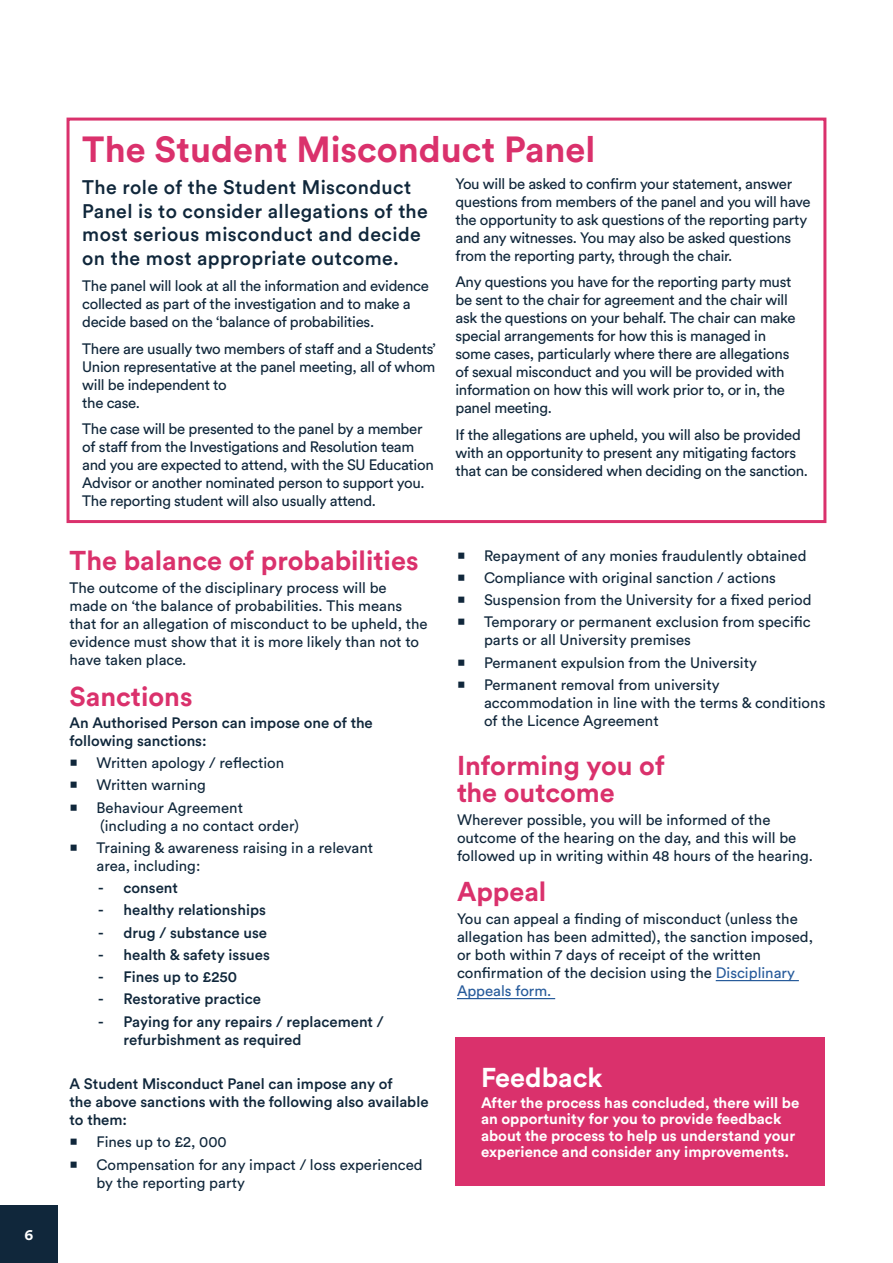
<style>
.page{position:relative;width:893px;height:1263px;background:#fff}
.page>*{position:absolute;margin:0;border:0;box-sizing:border-box;transform-origin:0 0}
.t1{font:700 36px "Circular Pro";color:#da316c}
.t2{font:700 27px/27px "Circular Pro";color:#da316c}
.t3{font:700 27px "Circular Pro";color:#fff}
.t4{font:500 19.5px/23.4px "Circular Pro";letter-spacing:.02em;color:#10273b}
.t5{font:15px/18px "Circular Pro";letter-spacing:-.02em;color:#10273b}
.t6{font:15px/18px "Circular Pro";color:#10273b}
.t7{font:500 15px/18px "Circular Pro";color:#10273b}
.t8{font:700 15px/16.5px "Circular Pro";color:#fff}
.s1{font-family:"Minion Pro";font-size:21px}
.s2{color:#275b9b}
</style>
<div class="page">
<div style="left:0;top:1205px;width:57px;height:58px;background:#10273b"></div>
<div style="left:67px;top:118px;width:759px;height:405px;border:3px solid #da316c"></div>
<hr style="left:716px;top:980px;width:83px;height:1px;background:#275b9b">
<hr style="left:457px;top:998px;width:98px;height:1px;background:#275b9b">
<div style="left:455px;top:1037px;width:370px;height:149px;background:#da316c"></div>
<p class="t8" style="left:24px;top:1226px;width:10px">6</p>
<h1 class="t1" style="left:82px;top:125px;width:515px">The Student Misconduct Panel</h1>
<h3 class="t4" style="left:82px;top:175px;width:347px">The role of the Student Misconduct Panel is to consider allegations of the most serious misconduct and decide on the most appropriate outcome.</h3>
<p class="t5" style="left:82px;top:276px;width:348px">The panel will look at all the information and evidence collected as part of the investigation and to make a decide based on the ‘balance of probabilities.</p>
<p class="t5" style="left:82px;top:339px;width:355px">There are usually two members of staff and a Students’ Union representative at the panel meeting, all of whom will be independent to<br>the case.</p>
<p class="t5" style="left:82px;top:419px;width:353px">The case will be presented to the panel by a member of staff from the Investigations and Resolution team and you are expected to attend, with the SU Education Advisor or another nominated person to support you.<br>The reporting student will also usually attend.</p>
<p class="t5" style="left:455px;top:174px;width:357px">You will be asked to confirm your statement, answer questions from members of the panel and you will have the opportunity to ask questions of the reporting party and any witnesses. You may also be asked questions from the reporting party, through the chair.</p>
<p class="t5" style="left:455px;top:273px;width:341px">Any questions you have for the reporting party must be sent to the chair for agreement and the chair will ask the questions on your behalf. The chair can make special arrangements for how this is managed in some cases, particularly where there are allegations of sexual misconduct and you will be provided with information on how this will work prior to, or in, the panel meeting.</p>
<p class="t5" style="left:455px;top:425px;width:354px">If the allegations are upheld, you will also be provided with an opportunity to present any mitigating factors that can be considered when deciding on the sanction.</p>
<h2 class="t2" style="left:70px;top:546px;width:350px">The balance of probabilities</h2>
<p class="t6" style="left:70px;top:578px;width:360px">The outcome of the disciplinary process will be made on ‘the balance of probabilities. This means that for an allegation of misconduct to be upheld, the evidence must show that it is more likely than not to have taken place.</p>
<h2 class="t2" style="left:70px;top:681px;width:124px">Sanctions</h2>
<p class="t7" style="left:70px;top:713px;width:305px">An Authorised Person can impose one of the following sanctions:</p>
<p class="t6" style="left:70px;top:753px;width:216px"><span class="s1">■</span> Written apology / reflection</p>
<p class="t6" style="left:70px;top:775px;width:138px"><span class="s1">■</span> Written warning</p>
<p class="t6" style="left:100px;top:798px;width:200px;text-indent:-31px"><span class="s1">■</span> Behaviour Agreement (including a no contact order)</p>
<p class="t6" style="left:97px;top:838px;width:278px;text-indent:-27px"><span class="s1">■</span> Training &amp; awareness raising in a relevant area, including:</p>
<p class="t7" style="left:98px;top:878px;width:81px">- consent</p>
<p class="t7" style="left:98px;top:900px;width:169px">- healthy relationships</p>
<p class="t7" style="left:98px;top:923px;width:171px">- drug / substance use</p>
<p class="t7" style="left:98px;top:945px;width:173px">- health &amp; safety issues</p>
<p class="t7" style="left:98px;top:967px;width:140px">- Fines up to £250</p>
<p class="t7" style="left:98px;top:989px;width:165px">- Restorative practice</p>
<p class="t7" style="left:124px;top:1012px;width:262px;text-indent:-26px">- Paying for any repairs / replacement / refurbishment as required</p>
<p class="t7" style="left:70px;top:1074px;width:361px">A Student Misconduct Panel can impose any of<br>the above sanctions with the following also available to them:</p>
<p class="t6" style="left:70px;top:1132px;width:159px"><span class="s1">■</span> Fines up to £2, 000</p>
<p class="t6" style="left:97px;top:1155px;width:328px;text-indent:-27px"><span class="s1">■</span> Compensation for any impact / loss experienced by the reporting party</p>
<p class="t6" style="left:457px;top:546px;width:351px"><span class="s1">■</span> Repayment of any monies fraudulently obtained</p>
<p class="t6" style="left:457px;top:568px;width:320px"><span class="s1">■</span> Compliance with original sanction / actions</p>
<p class="t6" style="left:457px;top:590px;width:356px"><span class="s1">■</span> Suspension from the University for a fixed period</p>
<p class="t6" style="left:484px;top:612px;width:328px;text-indent:-27px"><span class="s1">■</span> Temporary or permanent exclusion from specific parts or all University premises</p>
<p class="t6" style="left:457px;top:653px;width:301px"><span class="s1">■</span> Permanent expulsion from the University</p>
<p class="t6" style="left:484px;top:675px;width:343px;text-indent:-27px"><span class="s1">■</span> Permanent removal from university accommodation in line with the terms &amp; conditions of the Licence Agreement</p>
<h2 class="t2" style="left:457px;top:751px;width:209px">Informing you of the outcome</h2>
<p class="t6" style="left:457px;top:809px;width:357px">Wherever possible, you will be informed of the outcome of the hearing on the day, and this will be followed up in writing within 48 hours of the hearing.</p>
<h2 class="t2" style="left:457px;top:877px;width:91px">Appeal</h2>
<p class="t6" style="left:457px;top:909px;width:358px">You can appeal a finding of misconduct (unless the allegation has been admitted), the sanction imposed, or both within 7 days of receipt of the written confirmation of the decision using the <span class="s2">Disciplinary Appeals form.</span></p>
<h2 class="t3" style="left:481px;top:1059px;width:123px">Feedback</h2>
<p class="t8" style="left:481px;top:1094px;width:320px">After the process has concluded, there will be an opportunity for you to provide feedback about the process to help us understand your experience and consider any improvements.</p>
</div>
